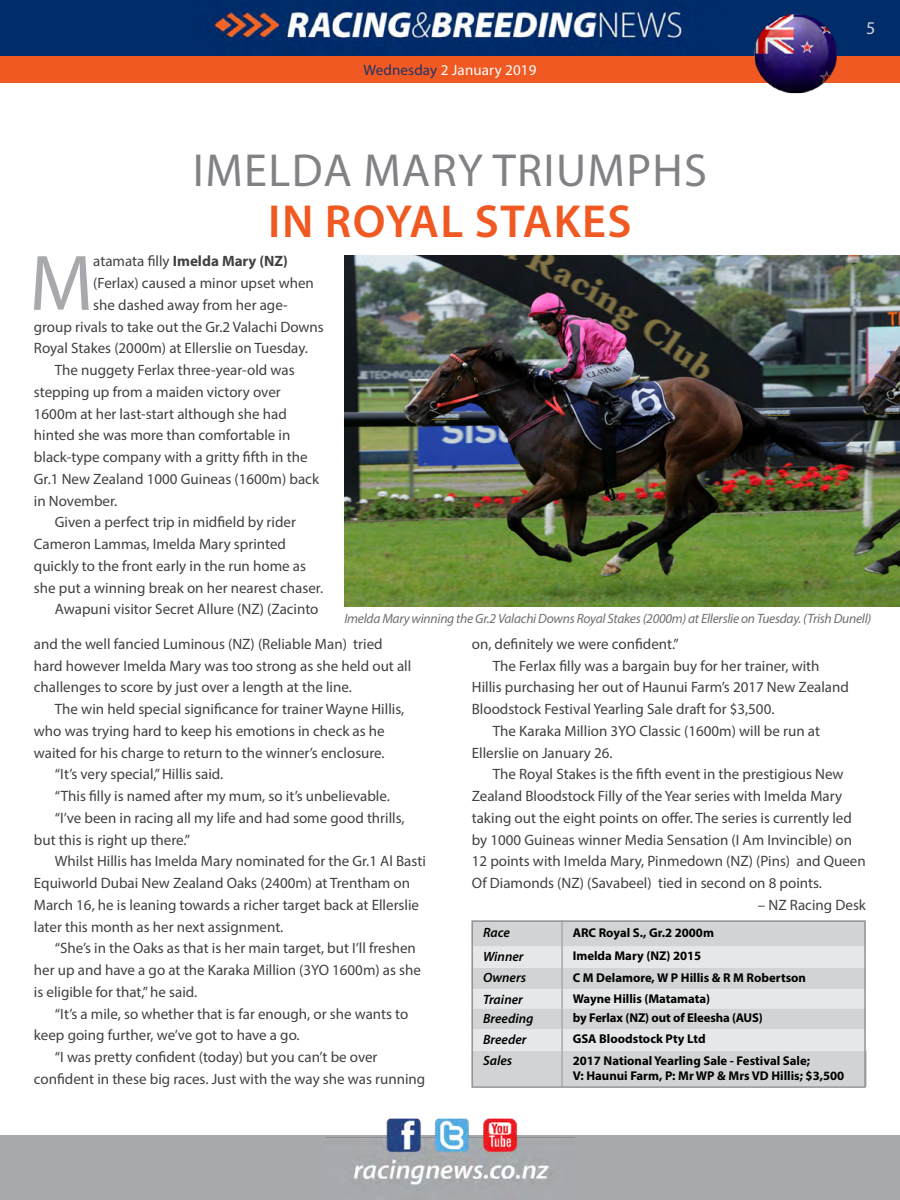
<style>
.page{position:relative;width:900px;height:1200px;background:#fff}
.page>*{position:absolute;margin:0;border:0;box-sizing:border-box;transform-origin:0 0}
.t1{font:79.5px "Myriad Pro";color:#a7a9ac}
.t2{font:46.5px "Myriad Pro";color:#808285}
.t3{font:600 46.5px "Myriad Pro";letter-spacing:.03em;color:#f15922}
.t4{font:18px "Myriad Pro";color:#d1d4d4}
.t5{font:15px/21.8px "Myriad Pro";color:#414042}
.t6{font:700 15px "Myriad Pro";color:#414042}
.t7{font:15px "Myriad Pro";letter-spacing:.01em;color:#fff}
.t8{font:italic 13.5px "Myriad Pro";letter-spacing:-.02em;color:#6d6e71}
.t9{font:italic 600 13.5px "Myriad Pro";color:#000}
.t10{font:700 12.75px/15.3px "Myriad Pro";color:#000}
.s1{color:#203267}
.s2{font-weight:400}
</style>
<div class="page">
<div style="left:0;top:1136px;width:900px;height:64px;background:#a7a9ac"></div>
<img style="left:325px;top:1118px;width:250px;height:67px">
<div style="left:0;top:56px;width:900px;height:27px;background:#f15922"></div>
<img style="left:0;top:0;width:900px;height:56px">
<img style="left:344px;top:255px;width:556px;height:352px">
<img style="left:752px;top:12px;width:88px;height:82px">
<div style="left:475px;top:923px;width:388px;height:162px;background:#d1d3d4"></div>
<hr style="left:561px;top:920px;width:2px;height:27px;background:#a7a9ac">
<svg style="left:475px;top:947px;width:388px;height:104px;background:#dddfdf"></svg>
<hr style="left:561px;top:1008px;width:2px;height:22px;background:#a7a9ac">
<hr style="left:561px;top:1030px;width:2px;height:21px;background:#a7a9ac">
<hr style="left:561px;top:1051px;width:2px;height:36px;background:#a7a9ac">
<div style="left:472px;top:920px;width:394px;height:168px;border:2px solid #939598"></div>
<p class="t7" style="left:364px;top:61px;width:174px"><span class="s1">Wednesday</span> 2 January 2019</p>
<h2 class="t2" style="left:193px;top:142px;width:43px">Imelda</h2>
<h2 class="t2" style="left:364px;top:142px;width:66px">Mary</h2>
<h2 class="t2" style="left:493px;top:142px;width:125px">triumphs</h2>
<h2 class="t3" style="left:268px;top:192px;width:311px">IN ROYAL STAKES</h2>
<p class="t4" style="left:866px;top:17px;width:11px">5</p>
<h1 class="t1" style="left:29px;top:234px;width:65px">M</h1>
<p class="t6" style="left:93px;top:252px;width:196px"><span class="s2">atamata filly</span> Imelda Mary (NZ)</p>
<p class="t5" style="left:93px;top:272px;width:222px">(Ferlax) caused a minor upset when</p>
<p class="t5" style="left:93px;top:294px;width:196px">she dashed away from her age-</p>
<p class="t5" style="left:34px;top:315px;width:291px">group rivals to take out the Gr.2 Valachi Downs</p>
<p class="t5" style="left:34px;top:337px;width:276px">Royal Stakes (2000m) at Ellerslie on Tuesday.</p>
<p class="t5" style="left:55px;top:359px;width:241px">The nuggety Ferlax three-year-old was</p>
<p class="t5" style="left:34px;top:381px;width:248px">stepping up from a maiden victory over</p>
<p class="t5" style="left:34px;top:402px;width:254px">1600m at her last-start although she had</p>
<p class="t5" style="left:34px;top:424px;width:258px">hinted she was more than comfortable in</p>
<p class="t5" style="left:34px;top:446px;width:275px">black-type company with a gritty fifth in the</p>
<p class="t5" style="left:34px;top:468px;width:287px">Gr.1 New Zealand 1000 Guineas (1600m) back</p>
<p class="t5" style="left:34px;top:489px;width:85px">in November.</p>
<p class="t5" style="left:55px;top:511px;width:243px">Given a perfect trip in midfield by rider</p>
<p class="t5" style="left:34px;top:533px;width:254px">Cameron Lammas, Imelda Mary sprinted</p>
<p class="t5" style="left:34px;top:555px;width:274px">quickly to the front early in the run home as</p>
<p class="t5" style="left:34px;top:576px;width:291px">she put a winning break on her nearest chaser.</p>
<p class="t5" style="left:55px;top:598px;width:265px">Awapuni visitor Secret Allure (NZ) (Zacinto</p>
<p class="t8" style="left:344px;top:610px;width:528px">Imelda Mary winning the Gr.2 Valachi Downs Royal Stakes (2000m) at Ellerslie on Tuesday. (Trish Dunell)</p>
<p class="t5" style="left:34px;top:633px;width:379px">and the well fancied Luminous (NZ) (Reliable Man) tried hard however Imelda Mary was too strong as she held out all challenges to score by just over a length at the line.</p>
<p class="t5" style="left:55px;top:698px;width:351px">The win held special significance for trainer Wayne Hillis,</p>
<p class="t5" style="left:34px;top:720px;width:352px">who was trying hard to keep his emotions in check as he</p>
<p class="t5" style="left:34px;top:742px;width:352px">waited for his charge to return to the winner’s enclosure.</p>
<p class="t5" style="left:55px;top:763px;width:170px">“It’s very special,” Hillis said.</p>
<p class="t5" style="left:55px;top:785px;width:337px">“This filly is named after my mum, so it’s unbelievable.</p>
<p class="t5" style="left:55px;top:807px;width:351px">“I’ve been in racing all my life and had some good thrills,</p>
<p class="t5" style="left:34px;top:829px;width:158px">but this is right up there.”</p>
<p class="t5" style="left:55px;top:850px;width:372px">Whilst Hillis has Imelda Mary nominated for the Gr.1 Al Basti</p>
<p class="t5" style="left:34px;top:872px;width:378px">Equiworld Dubai New Zealand Oaks (2400m) at Trentham on</p>
<p class="t5" style="left:34px;top:894px;width:387px">March 16, he is leaning towards a richer target back at Ellerslie</p>
<p class="t5" style="left:34px;top:916px;width:251px">later this month as her next assignment.</p>
<p class="t5" style="left:55px;top:937px;width:362px">“She’s in the Oaks as that is her main target, but I’ll freshen</p>
<p class="t5" style="left:34px;top:959px;width:389px">her up and have a go at the Karaka Million (3YO 1600m) as she</p>
<p class="t5" style="left:34px;top:981px;width:165px">is eligible for that,” he said.</p>
<p class="t5" style="left:55px;top:1003px;width:355px">“It’s a mile, so whether that is far enough, or she wants to</p>
<p class="t5" style="left:34px;top:1024px;width:267px">keep going further, we’ve got to have a go.</p>
<p class="t5" style="left:55px;top:1046px;width:324px">“I was pretty confident (today) but you can’t be over</p>
<p class="t5" style="left:34px;top:1068px;width:393px">confident in these big races. Just with the way she was running</p>
<p class="t5" style="left:472px;top:633px;width:209px">on, definitely we were confident.”</p>
<p class="t5" style="left:493px;top:655px;width:328px">The Ferlax filly was a bargain buy for her trainer, with</p>
<p class="t5" style="left:472px;top:676px;width:379px">Hillis purchasing her out of Haunui Farm’s 2017 New Zealand</p>
<p class="t5" style="left:472px;top:698px;width:304px">Bloodstock Festival Yearling Sale draft for $3,500.</p>
<p class="t5" style="left:493px;top:720px;width:329px">The Karaka Million 3YO Classic (1600m) will be run at</p>
<p class="t5" style="left:472px;top:742px;width:142px">Ellerslie on January 26.</p>
<p class="t5" style="left:493px;top:763px;width:352px">The Royal Stakes is the fifth event in the prestigious New</p>
<p class="t5" style="left:472px;top:785px;width:372px">Zealand Bloodstock Filly of the Year series with Imelda Mary</p>
<p class="t5" style="left:472px;top:807px;width:382px">taking out the eight points on offer. The series is currently led</p>
<p class="t5" style="left:472px;top:829px;width:382px">by 1000 Guineas winner Media Sensation (I Am Invincible) on</p>
<p class="t5" style="left:472px;top:850px;width:395px">12 points with Imelda Mary, Pinmedown (NZ) (Pins) and Queen</p>
<p class="t5" style="left:472px;top:872px;width:352px">Of Diamonds (NZ) (Savabeel) tied in second on 8 points.</p>
<p class="t5" style="left:758px;top:894px;width:110px">– NZ Racing Desk</p>
<p class="t9" style="left:483px;top:924px;width:28px">Race</p>
<p class="t10" style="left:573px;top:924px;width:143px">ARC Royal S., Gr.2 2000m</p>
<p class="t9" style="left:483px;top:948px;width:42px">Winner</p>
<p class="t10" style="left:573px;top:948px;width:130px">Imelda Mary (NZ) 2015</p>
<p class="t9" style="left:483px;top:969px;width:45px">Owners</p>
<p class="t10" style="left:573px;top:969px;width:235px">C M Delamore, W P Hillis &amp; R M Robertson</p>
<p class="t9" style="left:483px;top:990px;width:41px">Trainer</p>
<p class="t10" style="left:573px;top:991px;width:139px">Wayne Hillis (Matamata)</p>
<p class="t9" style="left:483px;top:1010px;width:52px">Breeding</p>
<p class="t10" style="left:573px;top:1010px;width:192px">by Ferlax (NZ) out of Eleesha (AUS)</p>
<p class="t9" style="left:483px;top:1031px;width:45px">Breeder</p>
<p class="t10" style="left:573px;top:1031px;width:135px">GSA Bloodstock Pty Ltd</p>
<p class="t9" style="left:483px;top:1052px;width:31px">Sales</p>
<p class="t10" style="left:573px;top:1052px;width:273px">2017 National Yearling Sale - Festival Sale;<br>V: Haunui Farm, P: Mr WP &amp; Mrs VD Hillis; $3,500</p>
</div>
